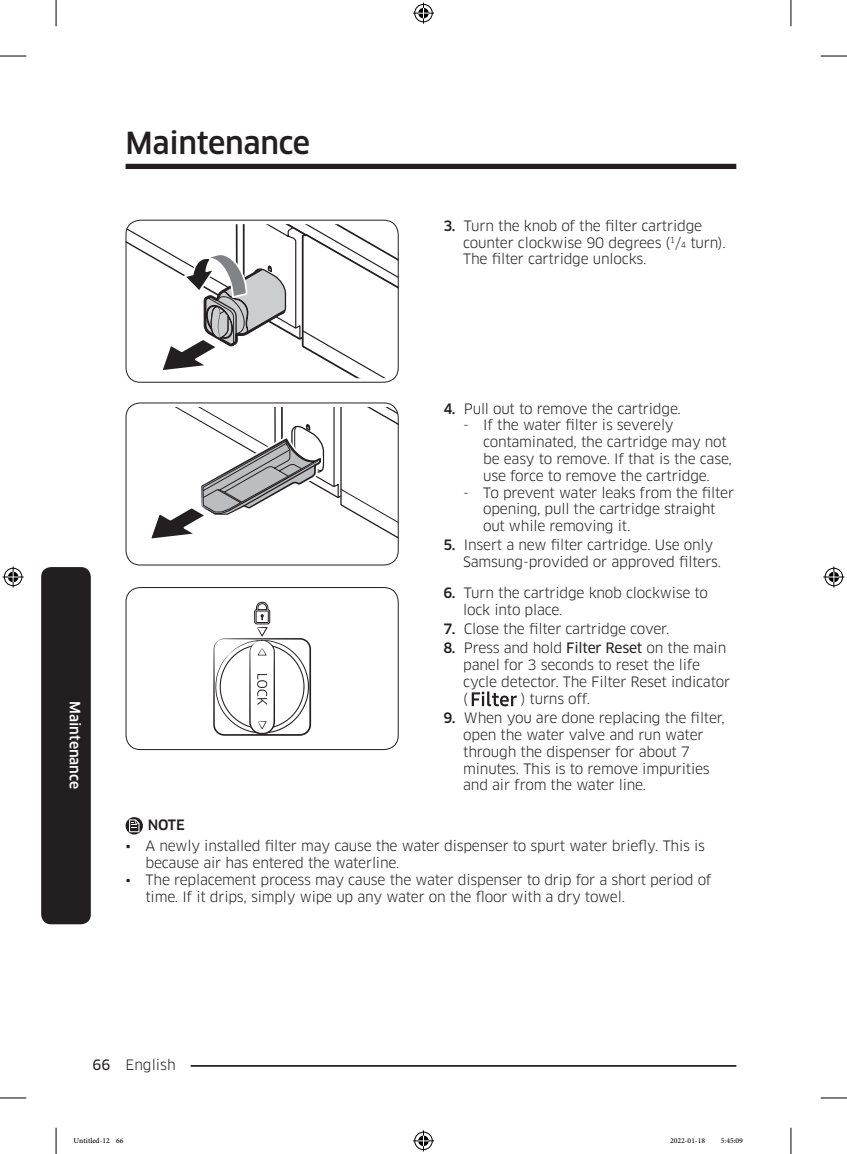
<style>
.page{position:relative;width:847px;height:1154px;background:#fff}
.page>*{position:absolute;margin:0;border:0;box-sizing:border-box;transform-origin:0 0}
.t1{font:500 29.75px "Samsung Clan Pro";letter-spacing:-.01em;color:#231f20}
.t2{font:14px/16.8px "Samsung Clan Pro";letter-spacing:-.015em;color:#231f20}
.Sidebar{font:500 14px "Samsung Clan Pro";color:#fff}
.DL_DT_Icon{font:500 14px "Samsung Clan Pro";color:#231f20}
.t3{font:10.5px "Adobe Arabic";color:#000}
.s1{font-weight:500}
.s2{font-size:8.22px}
.s3{font-family:"Samsung Clan Pro News"}
</style>
<div class="page">
<div style="left:125px;top:164px;width:611px;height:5px;background:#231f20"></div>
<hr style="left:125px;top:1065px;width:611px;height:2px;background:#231f20">
<div style="left:111px;top:1055px;width:79px;height:17px;background:#fff"></div>
<div style="left:41px;top:567px;width:50px;height:357px;background:#231f20;border-radius:10px"></div>
<svg style="left:126px;top:224px;width:272px;height:154px"></svg>
<div style="left:125px;top:220px;width:273px;height:163px;border:1px solid #231f20;border-radius:14px"></div>
<svg style="left:127px;top:407px;width:271px;height:154px"></svg>
<div style="left:125px;top:402px;width:273px;height:163px;border:1px solid #231f20;border-radius:14px"></div>
<svg style="left:213px;top:601px;width:99px;height:135px"></svg>
<div style="left:125px;top:587px;width:273px;height:163px;border:1px solid #231f20;border-radius:14px"></div>
<svg style="left:471px;top:691px;width:45px;height:15px"></svg>
<svg style="left:125px;top:817px;width:18px;height:17px"></svg>
<svg style="left:129px;top:819px;width:10px;height:13px"></svg>
<svg style="left:0;top:56px;width:26px;height:1px"></svg>
<svg style="left:820px;top:56px;width:26px;height:1px"></svg>
<svg style="left:0;top:1097px;width:26px;height:1px"></svg>
<svg style="left:820px;top:1097px;width:26px;height:1px"></svg>
<svg style="left:56px;top:0;width:1px;height:26px"></svg>
<svg style="left:56px;top:1128px;width:1px;height:26px"></svg>
<svg style="left:790px;top:0;width:1px;height:26px"></svg>
<svg style="left:790px;top:1128px;width:1px;height:26px"></svg>
<svg style="left:413px;top:3px;width:21px;height:21px"></svg>
<svg style="left:413px;top:1130px;width:21px;height:21px"></svg>
<svg style="left:3px;top:566px;width:21px;height:21px"></svg>
<svg style="left:823px;top:566px;width:21px;height:21px"></svg>
<h1 class="t1" style="left:125px;top:125px;width:186px">Maintenance</h1>
<p class="t2" style="left:463px;top:217px;width:264px;text-indent:-20px"><span class="s1">3.</span> Turn the knob of the filter cartridge counter clockwise 90 degrees (<sup>1</sup>/<span class="s2">4</span> turn).<br>The filter cartridge unlocks.</p>
<p class="Sidebar" style="left:83px;top:701px;width:90px;rotate:90deg">Maintenance</p>
<p class="t2" style="left:443px;top:400px;width:239px"><span class="s1">4.</span> Pull out to remove the cartridge.</p>
<p class="t2" style="left:483px;top:417px;width:250px;text-indent:-20px">- If the water filter is severely contaminated, the cartridge may not be easy to remove. If that is the case, use force to remove the cartridge.</p>
<p class="t2" style="left:483px;top:484px;width:252px;text-indent:-20px">- To prevent water leaks from the filter opening, pull the cartridge straight out while removing it.</p>
<p class="t2" style="left:463px;top:537px;width:259px;text-indent:-20px"><span class="s1">5.</span> Insert a new filter cartridge. Use only<br>Samsung-provided or approved filters.</p>
<p class="t2" style="left:463px;top:584px;width:246px;text-indent:-20px"><span class="s1">6.</span> Turn the cartridge knob clockwise to lock into place.</p>
<p class="t2" style="left:443px;top:621px;width:227px"><span class="s1">7.</span> Close the filter cartridge cover.</p>
<p class="t2" style="left:463px;top:640px;width:268px;text-indent:-20px"><span class="s1">8.</span> Press and hold <span class="s3">Filter Reset</span> on the main panel for 3 seconds to reset the life cycle detector. The Filter Reset indicator (</p>
<p class="t2" style="left:521px;top:690px;width:70px">) turns off.</p>
<p class="t2" style="left:463px;top:709px;width:263px;text-indent:-20px"><span class="s1">9.</span> When you are done replacing the filter, open the water valve and run water through the dispenser for about 7 minutes. This is to remove impurities and air from the water line.</p>
<p class="DL_DT_Icon" style="left:148px;top:816px;width:39px">NOTE</p>
<p class="t2" style="left:145px;top:838px;width:561px;text-indent:-20px">• A newly installed filter may cause the water dispenser to spurt water briefly. This is because air has entered the waterline.</p>
<p class="t2" style="left:145px;top:871px;width:567px;text-indent:-20px">• The replacement process may cause the water dispenser to drip for a short period of time. If it drips, simply wipe up any water on the floor with a dry towel.</p>
<p class="t2" style="left:92px;top:1056px;width:85px"><span class="s3">66</span> English</p>
<p class="t3" style="left:74px;top:1133px;width:51px">Untitled-12 66</p>
<p class="t3" style="left:669px;top:1133px;width:37px">2022-01-18</p>
<p class="t3" style="left:720px;top:1133px;width:24px">5:45:09</p>
</div>
